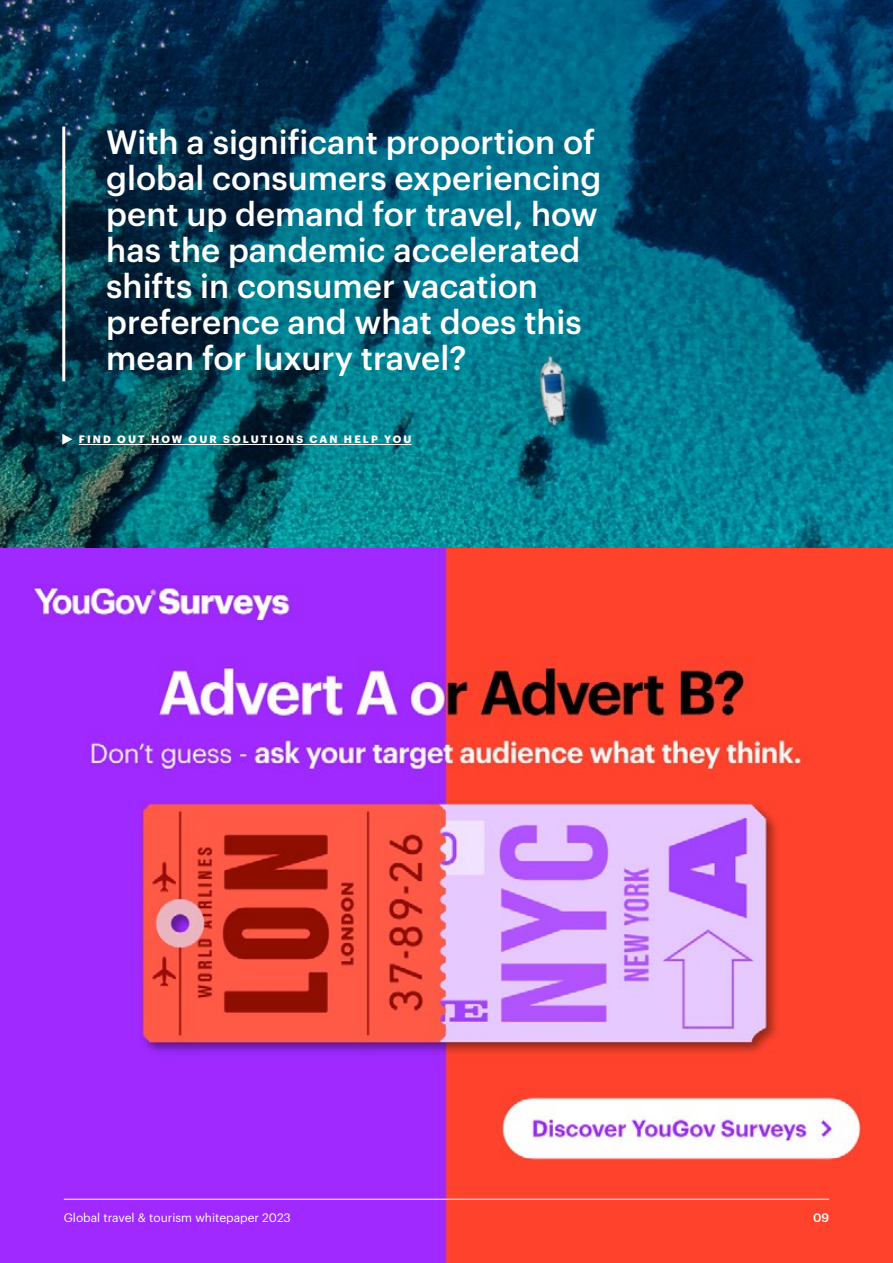
<style>
.page{position:relative;width:893px;height:1263px;background:#fff}
.page>*{position:absolute;margin:0;border:0;box-sizing:border-box;transform-origin:0 0}
.t1{font:500 33px/36px "Graphik";color:#fff}
.t2{font:12px "Graphik";color:#fff}
.t3{font:500 12px "Graphik";color:#fff}
.t4{font:700 10.5px "Graphik";letter-spacing:.205em;color:#fff}
</style>
<div class="page">
<svg style="left:0;top:0;width:893px;height:549px;background:#04556d"></svg>
<hr style="left:62px;top:127px;width:3px;height:254px;background:#fff">
<img style="left:0;top:549px;width:893px;height:714px">
<svg style="left:62px;top:434px;width:10px;height:11px"></svg>
<hr style="left:79px;top:444px;width:333px;height:1px;background:#fff">
<hr style="left:64px;top:1199px;width:765px;height:1px;background:#fff">
<p class="t1" style="left:106px;top:121px;width:497px">With a significant proportion of global consumers experiencing pent up demand for travel, how has the pandemic accelerated shifts in consumer vacation preference and what does this mean for luxury travel?</p>
<p class="t4" style="left:79px;top:431px;width:334px">FIND OUT HOW OUR SOLUTIONS CAN HELP YOU</p>
<p class="t2" style="left:64px;top:1208px;width:229px">Global travel &amp; tourism whitepaper 2023</p>
<p class="t3" style="left:813px;top:1208px;width:18px">09</p>
</div>
